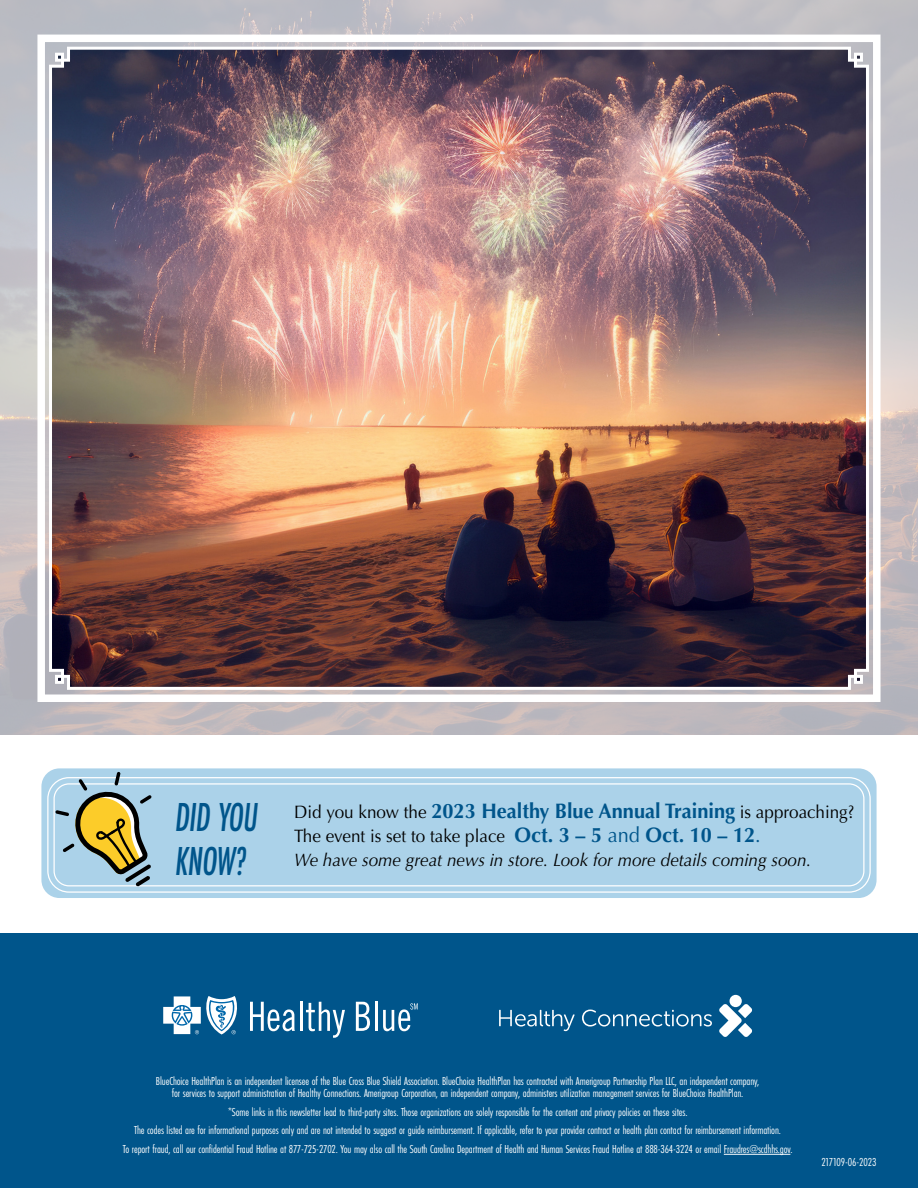
<style>
.page{position:relative;width:918px;height:1188px;background:#fff}
.page>*{position:absolute;margin:0;border:0;box-sizing:border-box;transform-origin:0 0}
.t1{font:italic 500 42px "Futura PT Cond";letter-spacing:-.01em;color:#00558b;scale:.85 1}
.t2{font:700 21px "Optima";color:#00558b;scale:.95 1}
.t3{font:italic 18px "Optima";color:#000;scale:.95 1}
.t4{font:18px "Optima";color:#000;scale:.95 1}
.t5{font:12px "Futura PT Cond";letter-spacing:-.01em;color:#fff}
.s1{font-weight:400;font-size:18px;color:#000}
.s2{font-weight:700;font-size:21px;color:#00558b}
.s3{font-size:21px;color:#00558b}
</style>
<div class="page">
<div style="left:0;top:933px;width:918px;height:255px;background:#00558b"></div>
<hr style="left:724px;top:1154px;width:66px;height:1px;background:#fff">
<svg style="left:250px;top:1002px;width:45px;height:29px"></svg>
<hr style="left:300px;top:1002px;width:3px;height:29px;background:#fff">
<svg style="left:306px;top:1002px;width:39px;height:36px"></svg>
<svg style="left:356px;top:1002px;width:14px;height:29px"></svg>
<hr style="left:375px;top:1002px;width:3px;height:29px;background:#fff">
<svg style="left:383px;top:1003px;width:35px;height:28px"></svg>
<svg style="left:163px;top:996px;width:74px;height:39px"></svg>
<svg style="left:719px;top:1004px;width:33px;height:33px"></svg>
<div style="left:730px;top:995px;width:12px;height:12px;background:#fff;border-radius:50%"></div>
<svg style="left:499px;top:1010px;width:76px;height:21px"></svg>
<svg style="left:582px;top:1010px;width:130px;height:17px"></svg>
<div style="left:41px;top:768px;width:836px;height:130px;background:#abd2e9;border-radius:18px"></div>
<div style="left:47px;top:777px;width:824px;height:116px;border:1px solid #fff;border-radius:21px"></div>
<div style="left:53px;top:783px;width:812px;height:103px;border:1px solid #fff;border-radius:15px"></div>
<svg style="left:55px;top:772px;width:97px;height:115px"></svg>
<div style="left:37px;top:35px;width:844px;height:667px;border:8px solid #fff"></div>
<img style="left:48px;top:45px;width:822px;height:646px">
<p class="t1" style="left:176px;top:792px;width:98px">DID YOU</p>
<p class="t1" style="left:176px;top:836px;width:85px">KNOW?</p>
<p class="t2" style="left:294px;top:799px;width:591px"><span class="s1">Did you know the</span> 2023 Healthy Blue Annual Training <span class="s1">is approaching?</span></p>
<p class="t4" style="left:294px;top:825px;width:493px">The event is set to take place <span class="s2">Oct. 3 – 5</span> <span class="s3">and</span> <span class="s2">Oct. 10 – 12</span><span class="s3">.</span></p>
<p class="t3" style="left:294px;top:849px;width:546px">We have some great news in store. Look for more details coming soon.</p>
<p class="t5" style="left:156px;top:1074px;width:605px">BlueChoice HealthPlan is an independent licensee of the Blue Cross Blue Shield Association. BlueChoice HealthPlan has contracted with Amerigroup Partnership Plan LLC, an independent company,</p>
<p class="t5" style="left:172px;top:1086px;width:573px">for services to support administration of Healthy Connections. Amerigroup Corporation, an independent company, administers utilization management services for BlueChoice HealthPlan.</p>
<p class="t5" style="left:228px;top:1105px;width:461px">*Some links in this newsletter lead to third-party sites. Those organizations are solely responsible for the content and privacy policies on these sites.</p>
<p class="t5" style="left:134px;top:1123px;width:648px">The codes listed are for informational purposes only and are not intended to suggest or guide reimbursement. If applicable, refer to your provider contract or health plan contact for reimbursement information.</p>
<p class="t5" style="left:123px;top:1142px;width:671px">To report fraud, call our confidential Fraud Hotline at 877-725-2702. You may also call the South Carolina Department of Health and Human Services Fraud Hotline at 888-364-3224 or email Fraudres@scdhhs.gov.</p>
<p class="t5" style="left:821px;top:1155px;width:57px">217109-06-2023</p>
</div>
